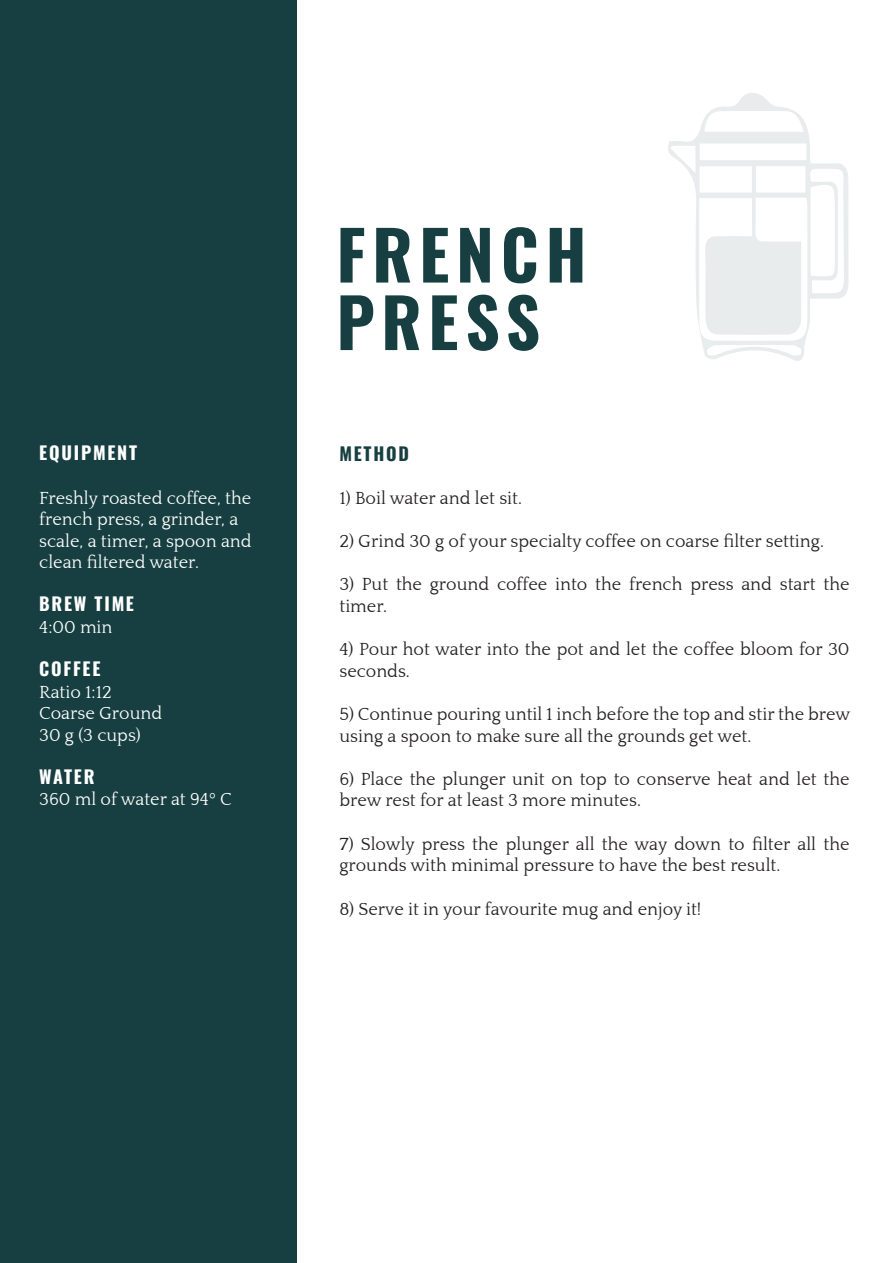
<style>
.page{position:relative;width:893px;height:1263px;background:#fff}
.page>*{position:absolute;margin:0;border:0;box-sizing:border-box;transform-origin:0 0}
.t1{font:700 67.5px/67.5px "Oswald";letter-spacing:.095em;color:#173f41}
.t2{font:18px/21.6px "Quattrocento";color:#231f20}
.t3{font:18px/21.6px "Quattrocento";color:#fff}
.t4{font:700 18px "Oswald";letter-spacing:.1em;color:#fff}
.t5{font:700 18px "Oswald";letter-spacing:.1em;color:#173f41}
</style>
<div class="page">
<div style="left:0;top:0;width:297px;height:1263px;background:#173f41"></div>
<svg style="left:668px;top:93px;width:180px;height:268px"></svg>
<p class="t4" style="left:39px;top:437px;width:99px">EQUIPMENT</p>
<p class="t3" style="left:39px;top:487px;width:214px">Freshly roasted coffee, the french press, a grinder, a scale, a timer, a spoon and clean filtered water.</p>
<p class="t4" style="left:39px;top:588px;width:96px">BREW TIME</p>
<p class="t3" style="left:39px;top:617px;width:75px">4:00 min</p>
<p class="t4" style="left:39px;top:653px;width:63px">COFFEE</p>
<p class="t3" style="left:39px;top:681px;width:125px">Ratio 1:12<br>Coarse Ground<br>30 g (3 cups)</p>
<p class="t4" style="left:39px;top:760px;width:57px">WATER</p>
<p class="t3" style="left:39px;top:789px;width:194px">360 ml of water at 94º C</p>
<h1 class="t1" style="left:336px;top:215px;width:252px">FRENCH<br>PRESS</h1>
<p class="t5" style="left:339px;top:437px;width:71px">METHOD</p>
<p class="t2" style="left:339px;top:488px;width:184px">1) Boil water and let sit.</p>
<p class="t2" style="left:339px;top:531px;width:486px">2) Grind 30 g of your specialty coffee on coarse filter setting.</p>
<p class="t2" style="left:339px;top:574px;width:512px">3) Put the ground coffee into the french press and start the timer.</p>
<p class="t2" style="left:339px;top:639px;width:512px">4) Pour hot water into the pot and let the coffee bloom for 30 seconds.</p>
<p class="t2" style="left:339px;top:704px;width:512px">5) Continue pouring until 1 inch before the top and stir the brew using a spoon to make sure all the grounds get wet.</p>
<p class="t2" style="left:339px;top:769px;width:512px">6) Place the plunger unit on top to conserve heat and let the brew rest for at least 3 more minutes.</p>
<p class="t2" style="left:339px;top:833px;width:512px">7) Slowly press the plunger all the way down to filter all the grounds with minimal pressure to have the best result.</p>
<p class="t2" style="left:339px;top:898px;width:363px">8) Serve it in your favourite mug and enjoy it!</p>
</div>
